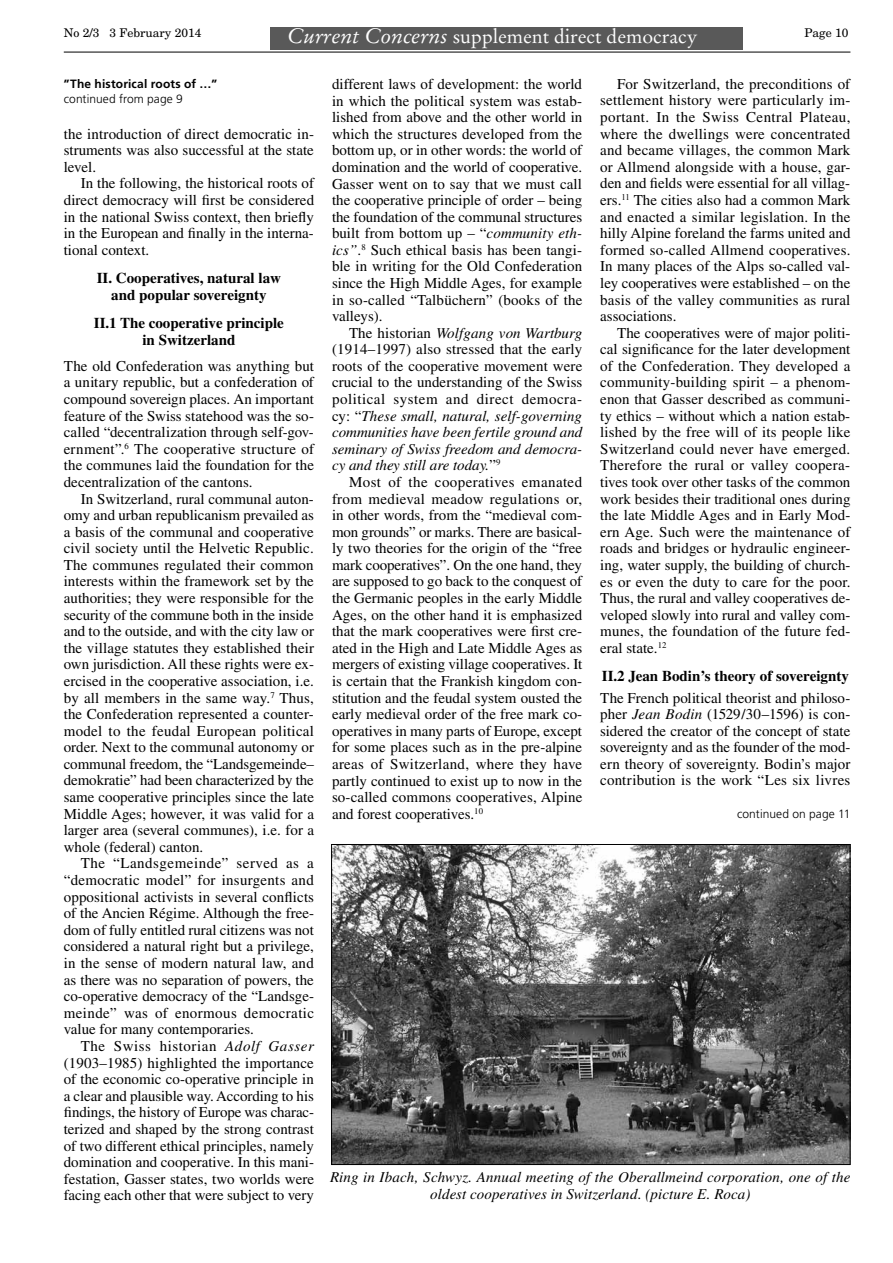
<style>
.page{position:relative;width:893px;height:1263px;background:#fff}
.page>*{position:absolute;margin:0;border:0;box-sizing:border-box;transform-origin:0 0}
.t1{font:19.5px "Stempel Garamond";color:#fff}
.t2{font:15px/16.6px "Times";color:#000;text-align:justify}
.t3{font:700 15px/16.5px "Times";color:#000;text-align:center}
.t4{font:italic 15px/16.5px "Times";letter-spacing:.005em;color:#000;text-align:center}
.t5{font:300 12px "Frutiger";letter-spacing:.01em;color:#000}
.t6{font:12px "New Century Schlbk";color:#000}
.t7{font:700 12px "Frutiger";letter-spacing:.015em;color:#000}
.s1{font-style:italic;font-size:21px}
.s2{font-style:italic}
</style>
<div class="page">
<hr style="left:64px;top:52px;width:786px;height:1px;background:#000">
<div style="left:270px;top:27px;width:472px;height:23px;background:#595959"></div>
<img style="left:333px;top:846px;width:515px;height:317px">
<div style="left:331px;top:844px;width:519px;height:321px;border:1px solid #000"></div>
<p class="t6" style="left:64px;top:26px;width:139px">No 2/3 3 February 2014</p>
<h1 class="t1" style="left:287px;top:25px;width:412px"><span class="s1">Current Concerns</span> supplement direct democracy</h1>
<p class="t6" style="left:804px;top:26px;width:45px">Page 10</p>
<p class="t7" style="left:64px;top:76px;width:155px">”The historical roots of …”</p>
<p class="t5" style="left:64px;top:92px;width:121px">continued from page 9</p>
<p class="t2" style="left:64px;top:125px;width:252px">the introduction of direct democratic in&shy;struments was also successful at the state level.</p>
<p class="t2" style="left:64px;top:175px;width:252px;text-indent:17px">In the following, the historical roots of direct democracy will first be considered in the national Swiss context, then briefly in the European and finally in the interna&shy;tional context.</p>
<p class="t3" style="left:97px;top:270px;width:186px">II. Cooperatives, natural law and popular sovereignty</p>
<p class="t3" style="left:94px;top:315px;width:192px">II.1 The cooperative principle in Switzerland</p>
<p class="t2" style="left:64px;top:357px;width:252px">The old Confederation was anything but a unitary republic, but a confederation of compound sovereign places. An important feature of the Swiss statehood was the so&shy;called “decentralization through self-gov&shy;ernment”.<sup>6</sup> The cooperative structure of the communes laid the foundation for the decentralization of the cantons.</p>
<p class="t2" style="left:64px;top:490px;width:252px;text-indent:17px">In Switzerland, rural communal auton&shy;omy and urban republicanism prevailed as a basis of the communal and cooperative civil society until the Helvetic Republic.<br>The communes regulated their common interests within the framework set by the authorities; they were responsible for the security of the commune both in the inside and to the outside, and with the city law or the village statutes they established their own jurisdiction. All these rights were ex&shy;ercised in the cooperative association, i.e. by all members in the same way.<sup>7</sup> Thus, the Confederation represented a counter&shy;model to the feudal European political order. Next to the communal autonomy or communal freedom, the “Landsgemeinde– demokratie” had been characterized by the same cooperative principles since the late Middle Ages; however, it was valid for a larger area (several communes), i.e. for a whole (federal) canton.</p>
<p class="t2" style="left:64px;top:855px;width:252px;text-indent:17px">The “Landsgemeinde” served as a “democratic model” for insurgents and oppositional activists in several conflicts of the Ancien Régime. Although the free&shy;dom of fully entitled rural citizens was not considered a natural right but a privilege, in the sense of modern natural law, and as there was no separation of powers, the co-operative democracy of the “Landsge&shy;meinde” was of enormous democratic value for many contemporaries.</p>
<p class="t2" style="left:64px;top:1037px;width:252px;text-indent:17px">The Swiss historian <span class="s2">Adolf Gasser </span>(1903–1985) highlighted the importance of the economic co-operative principle in a clear and plausible way. According to his findings, the history of Europe was charac&shy;terized and shaped by the strong contrast of two different ethical principles, namely domination and cooperative. In this mani&shy;festation, Gasser states, two worlds were facing each other that were subject to very</p>
<p class="t2" style="left:332px;top:76px;width:252px">different laws of development: the world in which the political system was estab&shy;lished from above and the other world in which the structures developed from the bottom up, or in other words: the world of domination and the world of cooperative.<br>Gasser went on to say that we must call the cooperative principle of order – being the foundation of the communal structures built from bottom up – “<span class="s2">community eth&shy;ics”</span>.<sup>8</sup> Such ethical basis has been tangi&shy;ble in writing for the Old Confederation since the High Middle Ages, for example in so-called “Talbüchern” (books of the valleys).</p>
<p class="t2" style="left:332px;top:324px;width:252px;text-indent:17px">The historian <span class="s2">Wolfgang von Wartburg </span>(1914–1997) also stressed that the early roots of the cooperative movement were crucial to the understanding of the Swiss political system and direct democra&shy;cy: “<span class="s2">These small, natural, self-governing communities have been fertile ground and seminary of Swiss freedom and democra&shy;cy and they still are today.</span>”<sup>9</sup></p>
<p class="t2" style="left:332px;top:473px;width:252px;text-indent:17px">Most of the cooperatives emanated from medieval meadow regulations or, in other words, from the “medieval com&shy;mon grounds” or marks. There are basical&shy;ly two theories for the origin of the “free mark cooperatives”. On the one hand, they are supposed to go back to the conquest of the Germanic peoples in the early Middle Ages, on the other hand it is emphasized that the mark cooperatives were first cre&shy;ated in the High and Late Middle Ages as mergers of existing village cooperatives. It is certain that the Frankish kingdom con&shy;stitution and the feudal system ousted the early medieval order of the free mark co&shy;operatives in many parts of Europe, except for some places such as in the pre-alpine areas of Switzerland, where they have partly continued to exist up to now in the so-called commons cooperatives, Alpine and forest cooperatives.<sup>10</sup></p>
<p class="t2" style="left:600px;top:75px;width:252px;text-indent:17px">For Switzerland, the preconditions of settlement history were particularly im&shy;portant. In the Swiss Central Plateau, where the dwellings were concentrated and became villages, the common Mark or Allmend alongside with a house, gar&shy;den and fields were essential for all villag&shy;ers.<sup>11</sup> The cities also had a common Mark and enacted a similar legislation. In the hilly Alpine foreland the farms united and formed so-called Allmend cooperatives.<br>In many places of the Alps so-called val&shy;ley cooperatives were established – on the basis of the valley communities as rural associations.</p>
<p class="t2" style="left:600px;top:324px;width:252px;text-indent:17px">The cooperatives were of major politi&shy;cal significance for the later development of the Confederation. They developed a community-building spirit – a phenom&shy;enon that Gasser described as communi&shy;ty ethics – without which a nation estab&shy;lished by the free will of its people like Switzerland could never have emerged.<br>Therefore the rural or valley coopera&shy;tives took over other tasks of the common work besides their traditional ones during the late Middle Ages and in Early Mod&shy;ern Age. Such were the maintenance of roads and bridges or hydraulic engineer&shy;ing, water supply, the building of church&shy;es or even the duty to care for the poor.<br>Thus, the rural and valley cooperatives de&shy;veloped slowly into rural and valley com&shy;munes, the foundation of the future fed&shy;eral state.<sup>12</sup></p>
<p class="t3" style="left:602px;top:668px;width:248px">II.2 Jean Bodin’s theory of sovereignty</p>
<p class="t2" style="left:600px;top:689px;width:252px">The French political theorist and philoso&shy;pher <span class="s2">Jean Bodin</span> (1529/30–1596) is con&shy;sidered the creator of the concept of state sovereignty and as the founder of the mod&shy;ern theory of sovereignty. Bodin’s major contribution is the work “Les six livres</p>
<p class="t5" style="left:737px;top:807px;width:115px">continued on page 11</p>
<p class="t4" style="left:330px;top:1169px;width:522px">Ring in Ibach, Schwyz. Annual meeting of the Oberallmeind corporation, one of the oldest cooperatives in Switzerland. (picture E. Roca)</p>
</div>
